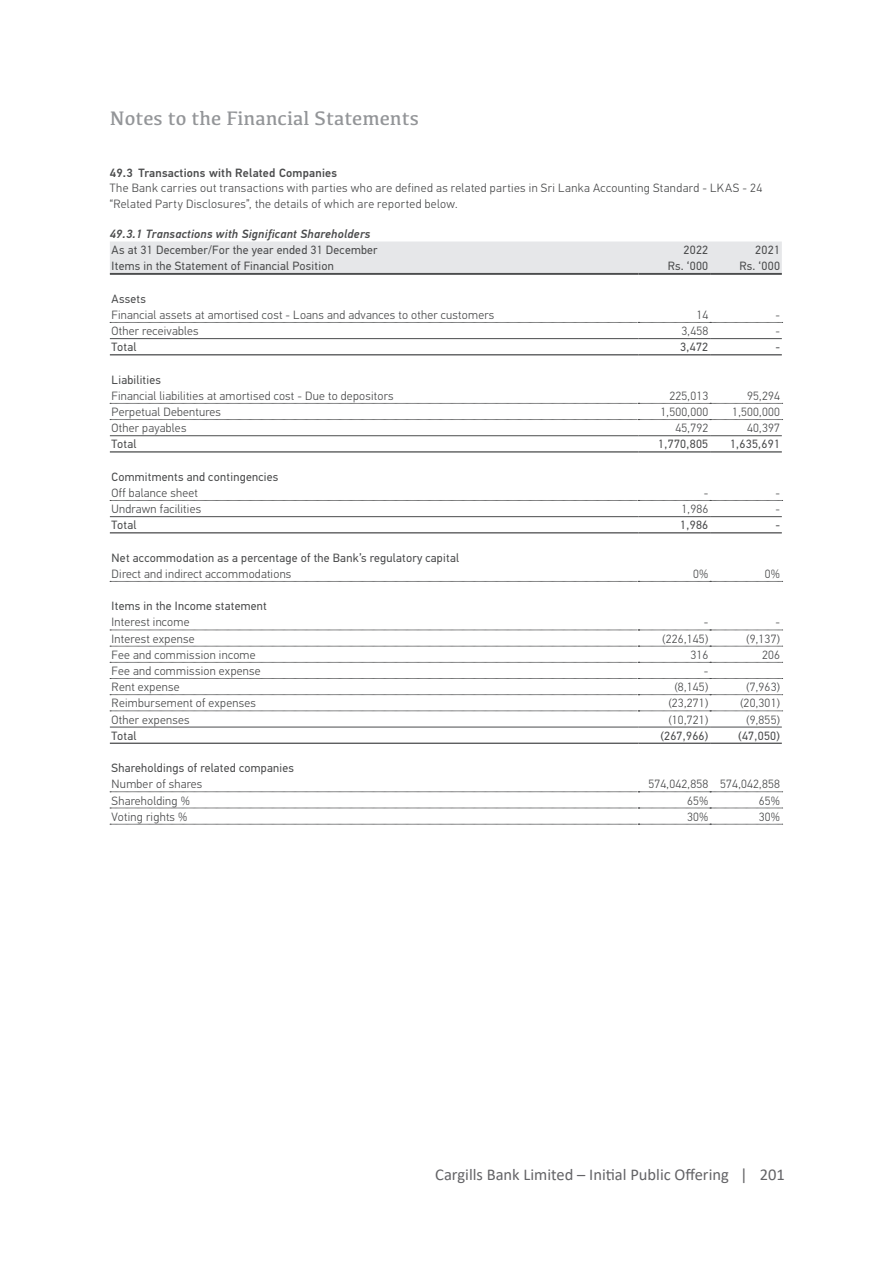
<style>
.page{position:relative;width:893px;height:1263px;background:#fff}
.page>*{position:absolute;margin:0;border:0;box-sizing:border-box;transform-origin:0 0}
.t1{font:20.25px "Kefa";color:#939598}
.t2{font:16.5px "Calibri";color:#636366}
.t3{font:300 12px/15.1px "PF Din Text Pro";letter-spacing:.02em;color:#4b4c4d}
.t4{font:12px "PF Din Text Pro";letter-spacing:.02em;color:#4b4c4d}
.t5{font:italic 500 12px "PF Din Text Pro";letter-spacing:.02em;color:#4b4c4d}
.t6{font:500 12px "PF Din Text Pro";letter-spacing:.02em;color:#4b4c4d}
</style>
<div class="page">
<div style="left:110px;top:241px;width:672px;height:32px;background:#e6e7e9"></div>
<hr style="left:110px;top:273px;width:528px;height:2px;background:#4b4c4d">
<hr style="left:638px;top:273px;width:72px;height:2px;background:#4b4c4d">
<hr style="left:710px;top:273px;width:72px;height:2px;background:#4b4c4d">
<svg style="left:110px;top:322px;width:673px;height:1px"></svg>
<svg style="left:110px;top:403px;width:673px;height:1px"></svg>
<svg style="left:110px;top:419px;width:673px;height:1px"></svg>
<svg style="left:110px;top:500px;width:673px;height:1px"></svg>
<svg style="left:110px;top:581px;width:673px;height:1px"></svg>
<svg style="left:110px;top:630px;width:673px;height:1px"></svg>
<svg style="left:110px;top:646px;width:673px;height:1px"></svg>
<svg style="left:110px;top:662px;width:673px;height:1px"></svg>
<svg style="left:110px;top:678px;width:673px;height:1px"></svg>
<svg style="left:110px;top:694px;width:673px;height:1px"></svg>
<svg style="left:110px;top:711px;width:673px;height:1px"></svg>
<svg style="left:110px;top:791px;width:673px;height:1px"></svg>
<svg style="left:110px;top:808px;width:673px;height:1px"></svg>
<hr style="left:110px;top:338px;width:528px;height:1px;background:#4b4c4d">
<hr style="left:638px;top:338px;width:72px;height:1px;background:#4b4c4d">
<hr style="left:710px;top:338px;width:72px;height:1px;background:#4b4c4d">
<hr style="left:110px;top:435px;width:528px;height:1px;background:#4b4c4d">
<hr style="left:638px;top:435px;width:72px;height:1px;background:#4b4c4d">
<hr style="left:710px;top:435px;width:72px;height:1px;background:#4b4c4d">
<hr style="left:110px;top:516px;width:528px;height:1px;background:#4b4c4d">
<hr style="left:638px;top:516px;width:72px;height:1px;background:#4b4c4d">
<hr style="left:710px;top:516px;width:72px;height:1px;background:#4b4c4d">
<hr style="left:110px;top:727px;width:528px;height:1px;background:#4b4c4d">
<hr style="left:638px;top:727px;width:72px;height:1px;background:#4b4c4d">
<hr style="left:710px;top:727px;width:72px;height:1px;background:#4b4c4d">
<hr style="left:110px;top:354px;width:528px;height:1px;background:#4b4c4d">
<hr style="left:638px;top:354px;width:72px;height:1px;background:#4b4c4d">
<hr style="left:710px;top:354px;width:72px;height:1px;background:#4b4c4d">
<hr style="left:110px;top:451px;width:528px;height:1px;background:#4b4c4d">
<hr style="left:638px;top:451px;width:72px;height:1px;background:#4b4c4d">
<hr style="left:710px;top:451px;width:72px;height:1px;background:#4b4c4d">
<hr style="left:110px;top:532px;width:528px;height:1px;background:#4b4c4d">
<hr style="left:638px;top:532px;width:72px;height:1px;background:#4b4c4d">
<hr style="left:710px;top:532px;width:72px;height:1px;background:#4b4c4d">
<hr style="left:110px;top:743px;width:528px;height:1px;background:#4b4c4d">
<hr style="left:638px;top:743px;width:72px;height:1px;background:#4b4c4d">
<hr style="left:710px;top:743px;width:72px;height:1px;background:#4b4c4d">
<svg style="left:110px;top:824px;width:673px;height:1px"></svg>
<h1 class="t1" style="left:110px;top:106px;width:310px">Notes to the Financial Statements</h1>
<p class="t6" style="left:110px;top:166px;width:229px">49.3 Transactions with Related Companies</p>
<p class="t3" style="left:110px;top:181px;width:654px">The Bank carries out transactions with parties who are defined as related parties in Sri Lanka Accounting Standard - LKAS - 24 “Related Party Disclosures”, the details of which are reported below.</p>
<p class="t5" style="left:110px;top:227px;width:262px">49.3.1 Transactions with Significant Shareholders</p>
<p class="t4" style="left:112px;top:243px;width:268px">As at 31 December/For the year ended 31 December</p>
<p class="t4" style="left:684px;top:243px;width:26px">2022</p>
<p class="t4" style="left:755px;top:243px;width:26px">2021</p>
<p class="t4" style="left:112px;top:259px;width:224px">Items in the Statement of Financial Position</p>
<p class="t4" style="left:668px;top:259px;width:42px">Rs. ‘000</p>
<p class="t4" style="left:739px;top:259px;width:42px">Rs. ‘000</p>
<p class="t4" style="left:112px;top:291px;width:36px">Assets</p>
<p class="t3" style="left:112px;top:307px;width:384px">Financial assets at amortised cost - Loans and advances to other customers</p>
<p class="t3" style="left:696px;top:307px;width:13px">14</p>
<p class="t3" style="left:775px;top:307px;width:6px">-</p>
<p class="t3" style="left:112px;top:324px;width:89px">Other receivables</p>
<p class="t3" style="left:681px;top:324px;width:28px">3,458</p>
<p class="t3" style="left:775px;top:324px;width:6px">-</p>
<p class="t4" style="left:112px;top:340px;width:26px">Total</p>
<p class="t4" style="left:680px;top:340px;width:30px">3,472</p>
<p class="t4" style="left:775px;top:340px;width:6px">-</p>
<p class="t4" style="left:112px;top:372px;width:51px">Liabilities</p>
<p class="t3" style="left:112px;top:388px;width:284px">Financial liabilities at amortised cost - Due to depositors</p>
<p class="t3" style="left:669px;top:388px;width:40px">225,013</p>
<p class="t3" style="left:747px;top:388px;width:34px">95,294</p>
<p class="t3" style="left:112px;top:404px;width:111px">Perpetual Debentures</p>
<p class="t3" style="left:661px;top:404px;width:49px">1,500,000</p>
<p class="t3" style="left:732px;top:404px;width:49px">1,500,000</p>
<p class="t3" style="left:112px;top:421px;width:76px">Other payables</p>
<p class="t3" style="left:675px;top:421px;width:34px">45,792</p>
<p class="t3" style="left:747px;top:421px;width:34px">40,397</p>
<p class="t4" style="left:112px;top:437px;width:26px">Total</p>
<p class="t4" style="left:658px;top:437px;width:52px">1,770,805</p>
<p class="t4" style="left:730px;top:437px;width:52px">1,635,691</p>
<p class="t4" style="left:112px;top:469px;width:168px">Commitments and contingencies</p>
<p class="t3" style="left:112px;top:485px;width:88px">Off balance sheet</p>
<p class="t3" style="left:704px;top:485px;width:6px">-</p>
<p class="t3" style="left:775px;top:485px;width:6px">-</p>
<p class="t3" style="left:112px;top:502px;width:91px">Undrawn facilities</p>
<p class="t3" style="left:681px;top:502px;width:28px">1,986</p>
<p class="t3" style="left:775px;top:502px;width:6px">-</p>
<p class="t4" style="left:112px;top:518px;width:26px">Total</p>
<p class="t4" style="left:680px;top:518px;width:30px">1,986</p>
<p class="t4" style="left:775px;top:518px;width:6px">-</p>
<p class="t4" style="left:112px;top:550px;width:349px">Net accommodation as a percentage of the Bank’s regulatory capital</p>
<p class="t3" style="left:112px;top:566px;width:181px">Direct and indirect accommodations</p>
<p class="t3" style="left:693px;top:566px;width:17px">0%</p>
<p class="t3" style="left:765px;top:566px;width:17px">0%</p>
<p class="t4" style="left:112px;top:599px;width:157px">Items in the Income statement</p>
<p class="t3" style="left:112px;top:615px;width:79px">Interest income</p>
<p class="t3" style="left:704px;top:615px;width:6px">-</p>
<p class="t3" style="left:775px;top:615px;width:6px">-</p>
<p class="t3" style="left:112px;top:631px;width:84px">Interest expense</p>
<p class="t3" style="left:662px;top:631px;width:48px">(226,145)</p>
<p class="t3" style="left:746px;top:631px;width:35px">(9,137)</p>
<p class="t3" style="left:112px;top:647px;width:146px">Fee and commission income</p>
<p class="t3" style="left:690px;top:647px;width:19px">316</p>
<p class="t3" style="left:762px;top:647px;width:19px">206</p>
<p class="t3" style="left:112px;top:663px;width:151px">Fee and commission expense</p>
<p class="t3" style="left:704px;top:663px;width:6px">-</p>
<p class="t3" style="left:112px;top:680px;width:69px">Rent expense</p>
<p class="t3" style="left:674px;top:680px;width:35px">(8,145)</p>
<p class="t3" style="left:746px;top:680px;width:35px">(7,963)</p>
<p class="t3" style="left:112px;top:696px;width:146px">Reimbursement of expenses</p>
<p class="t3" style="left:668px;top:696px;width:41px">(23,271)</p>
<p class="t3" style="left:740px;top:696px;width:41px">(20,301)</p>
<p class="t3" style="left:112px;top:712px;width:80px">Other expenses</p>
<p class="t3" style="left:668px;top:712px;width:41px">(10,721)</p>
<p class="t3" style="left:746px;top:712px;width:35px">(9,855)</p>
<p class="t4" style="left:112px;top:728px;width:26px">Total</p>
<p class="t4" style="left:660px;top:728px;width:49px">(267,966)</p>
<p class="t4" style="left:738px;top:728px;width:43px">(47,050)</p>
<p class="t4" style="left:112px;top:761px;width:184px">Shareholdings of related companies</p>
<p class="t3" style="left:112px;top:777px;width:92px">Number of shares</p>
<p class="t3" style="left:648px;top:777px;width:133px">574,042,858 574,042,858</p>
<p class="t3" style="left:112px;top:793px;width:80px">Shareholding %</p>
<p class="t3" style="left:687px;top:793px;width:23px">65%</p>
<p class="t3" style="left:759px;top:793px;width:23px">65%</p>
<p class="t3" style="left:112px;top:809px;width:77px">Voting rights %</p>
<p class="t3" style="left:687px;top:809px;width:23px">30%</p>
<p class="t3" style="left:759px;top:809px;width:23px">30%</p>
<h2 class="t2" style="left:435px;top:1163px;width:351px">Cargills Bank Limited – Initial Public Offering | 201</h2>
</div>
